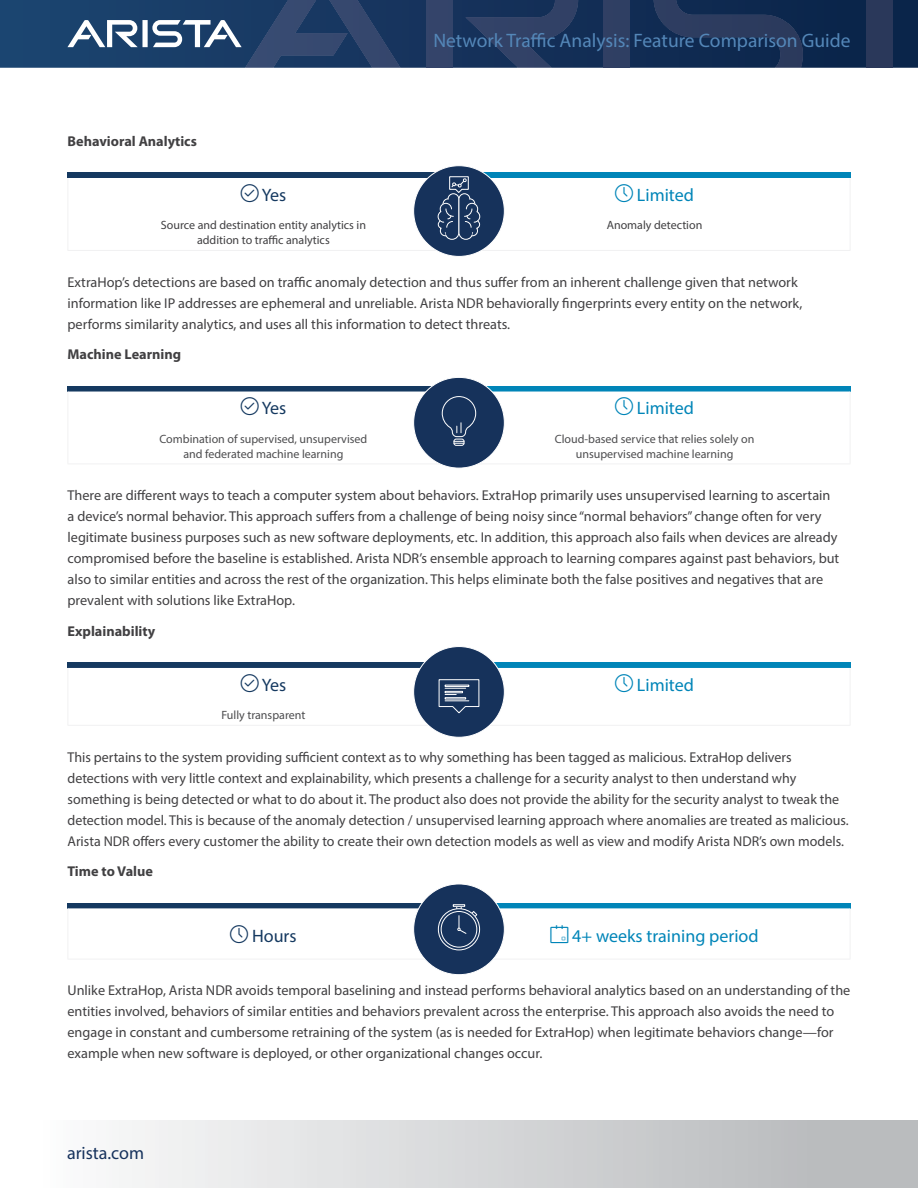
<style>
.page{position:relative;width:918px;height:1188px;background:#fff}
.page>*{position:absolute;margin:0;border:0;box-sizing:border-box;transform-origin:0 0}
.t1{font:19.5px "Myriad Pro";color:#5487b8}
.t2{font:18px "Myriad Pro";color:#0085b8}
.t3{font:18px "Myriad Pro";color:#153960}
.t4{font:18px "Myriad Pro";color:#16325c}
.t5{font:14.25px/21px "Myriad Pro";color:#414042}
.t6{font:700 14.25px "Myriad Pro";color:#414042}
.t7{font:12px/15px "Myriad Pro";color:#4d4d4f;text-align:center}
.t8{font:12px/15px "Myriad Pro";color:#414042;text-align:center}
</style>
<div class="page">
<svg style="left:0;top:0;width:918px;height:68px;background:#13325a"></svg>
<div style="left:426px;top:0;width:26px;height:68px;background:#34446a"></div>
<svg style="left:465px;top:0;width:113px;height:68px;background:#22385f"></svg>
<svg style="left:67px;top:0;width:333px;height:68px;background:#334f75"></svg>
<div style="left:604px;top:0;width:26px;height:68px;background:#2f3f63"></div>
<svg style="left:654px;top:0;width:149px;height:68px;background:#1a3156"></svg>
<div style="left:867px;top:0;width:26px;height:68px;background:#2a385a"></div>
<div style="left:0;top:1120px;width:918px;height:68px;background:linear-gradient(to right,#fff,#b3b5b7)"></div>
<div style="left:68px;top:173px;width:391px;height:5px;background:#153960"></div>
<div style="left:459px;top:173px;width:391px;height:5px;background:#0085b8"></div>
<hr style="left:68px;top:178px;width:1px;height:72px;background:#f1f1f2">
<hr style="left:68px;top:250px;width:391px;height:1px;background:#f1f1f2">
<hr style="left:850px;top:178px;width:1px;height:72px;background:#f1f1f2">
<hr style="left:459px;top:250px;width:391px;height:1px;background:#f1f1f2">
<div style="left:68px;top:386px;width:391px;height:6px;background:#153960"></div>
<div style="left:459px;top:386px;width:391px;height:6px;background:#0085b8"></div>
<hr style="left:68px;top:392px;width:1px;height:72px;background:#f1f1f2">
<hr style="left:68px;top:464px;width:391px;height:1px;background:#f1f1f2">
<hr style="left:850px;top:392px;width:1px;height:72px;background:#f1f1f2">
<hr style="left:459px;top:464px;width:391px;height:1px;background:#f1f1f2">
<div style="left:68px;top:663px;width:391px;height:5px;background:#153960"></div>
<div style="left:459px;top:663px;width:391px;height:5px;background:#0085b8"></div>
<hr style="left:68px;top:668px;width:1px;height:57px;background:#f1f1f2">
<hr style="left:68px;top:725px;width:391px;height:1px;background:#f1f1f2">
<hr style="left:850px;top:668px;width:1px;height:57px;background:#f1f1f2">
<hr style="left:459px;top:725px;width:391px;height:1px;background:#f1f1f2">
<div style="left:68px;top:903px;width:391px;height:5px;background:#153960"></div>
<div style="left:459px;top:903px;width:391px;height:5px;background:#0085b8"></div>
<hr style="left:68px;top:959px;width:391px;height:1px;background:#f1f1f2">
<hr style="left:850px;top:908px;width:1px;height:51px;background:#f1f1f2">
<hr style="left:459px;top:959px;width:391px;height:1px;background:#f1f1f2">
<div style="left:414px;top:166px;width:90px;height:90px;background:#16325b;border-radius:50%"></div>
<svg style="left:437px;top:176px;width:44px;height:64px"></svg>
<div style="left:414px;top:377px;width:90px;height:91px;background:#16325b;border-radius:50%"></div>
<div style="left:454px;top:439px;width:10px;height:7px;border:1px solid #fff;border-radius:2px"></div>
<svg style="left:441px;top:396px;width:35px;height:48px"></svg>
<div style="left:414px;top:647px;width:90px;height:90px;background:#16325b;border-radius:50%"></div>
<svg style="left:438px;top:679px;width:42px;height:35px"></svg>
<div style="left:414px;top:884px;width:90px;height:91px;background:#16325b;border-radius:50%"></div>
<svg style="left:68px;top:904px;width:782px;height:55px"></svg>
<p class="t6" style="left:68px;top:132px;width:131px">Behavioral Analytics</p>
<p class="t3" style="left:262px;top:184px;width:26px">Yes</p>
<p class="t8" style="left:161px;top:218px;width:207px">Source and destination entity analytics in addition to traffic analytics</p>
<h1 class="t1" style="left:433px;top:29px;width:419px">Network Traffic Analysis: Feature Comparison Guide</h1>
<p class="t2" style="left:637px;top:184px;width:58px">Limited</p>
<p class="t8" style="left:607px;top:218px;width:97px">Anomaly detection</p>
<p class="t5" style="left:68px;top:271px;width:736px">ExtraHop’s detections are based on traffic anomaly detection and thus suffer from an inherent challenge given that network information like IP addresses are ephemeral and unreliable. Arista NDR behaviorally fingerprints every entity on the network, performs similarity analytics, and uses all this information to detect threats.</p>
<p class="t6" style="left:68px;top:345px;width:115px">Machine Learning</p>
<p class="t2" style="left:637px;top:397px;width:58px">Limited</p>
<p class="t7" style="left:555px;top:431px;width:201px">Cloud-based service that relies solely on unsupervised machine learning</p>
<p class="t5" style="left:68px;top:485px;width:773px">There are different ways to teach a computer system about behaviors. ExtraHop primarily uses unsupervised learning to ascertain a device’s normal behavior. This approach suffers from a challenge of being noisy since “normal behaviors” change often for very legitimate business purposes such as new software deployments, etc. In addition, this approach also fails when devices are already compromised before the baseline is established. Arista NDR’s ensemble approach to learning compares against past behaviors, but also to similar entities and across the rest of the organization. This helps eliminate both the false positives and negatives that are prevalent with solutions like ExtraHop.</p>
<p class="t6" style="left:68px;top:621px;width:89px">Explainability</p>
<p class="t3" style="left:262px;top:674px;width:26px">Yes</p>
<p class="t7" style="left:221px;top:708px;width:85px">Fully transparent</p>
<p class="t3" style="left:262px;top:397px;width:26px">Yes</p>
<p class="t7" style="left:159px;top:431px;width:209px">Combination of supervised, unsupervised and federated machine learning</p>
<p class="t2" style="left:637px;top:674px;width:58px">Limited</p>
<p class="t5" style="left:68px;top:746px;width:783px">This pertains to the system providing sufficient context as to why something has been tagged as malicious. ExtraHop delivers detections with very little context and explainability, which presents a challenge for a security analyst to then understand why something is being detected or what to do about it. The product also does not provide the ability for the security analyst to tweak the detection model. This is because of the anomaly detection / unsupervised learning approach where anomalies are treated as malicious.<br>Arista NDR offers every customer the ability to create their own detection models as well as view and modify Arista NDR’s own models.</p>
<p class="t6" style="left:68px;top:862px;width:87px">Time to Value</p>
<p class="t3" style="left:252px;top:925px;width:46px">Hours</p>
<p class="t2" style="left:572px;top:925px;width:188px">4+ weeks training period</p>
<p class="t5" style="left:68px;top:980px;width:784px">Unlike ExtraHop, Arista NDR avoids temporal baselining and instead performs behavioral analytics based on an understanding of the entities involved, behaviors of similar entities and behaviors prevalent across the enterprise. This approach also avoids the need to engage in constant and cumbersome retraining of the system (as is needed for ExtraHop) when legitimate behaviors change—for example when new software is deployed, or other organizational changes occur.</p>
<p class="t4" style="left:67px;top:1142px;width:79px">arista.com</p>
</div>
